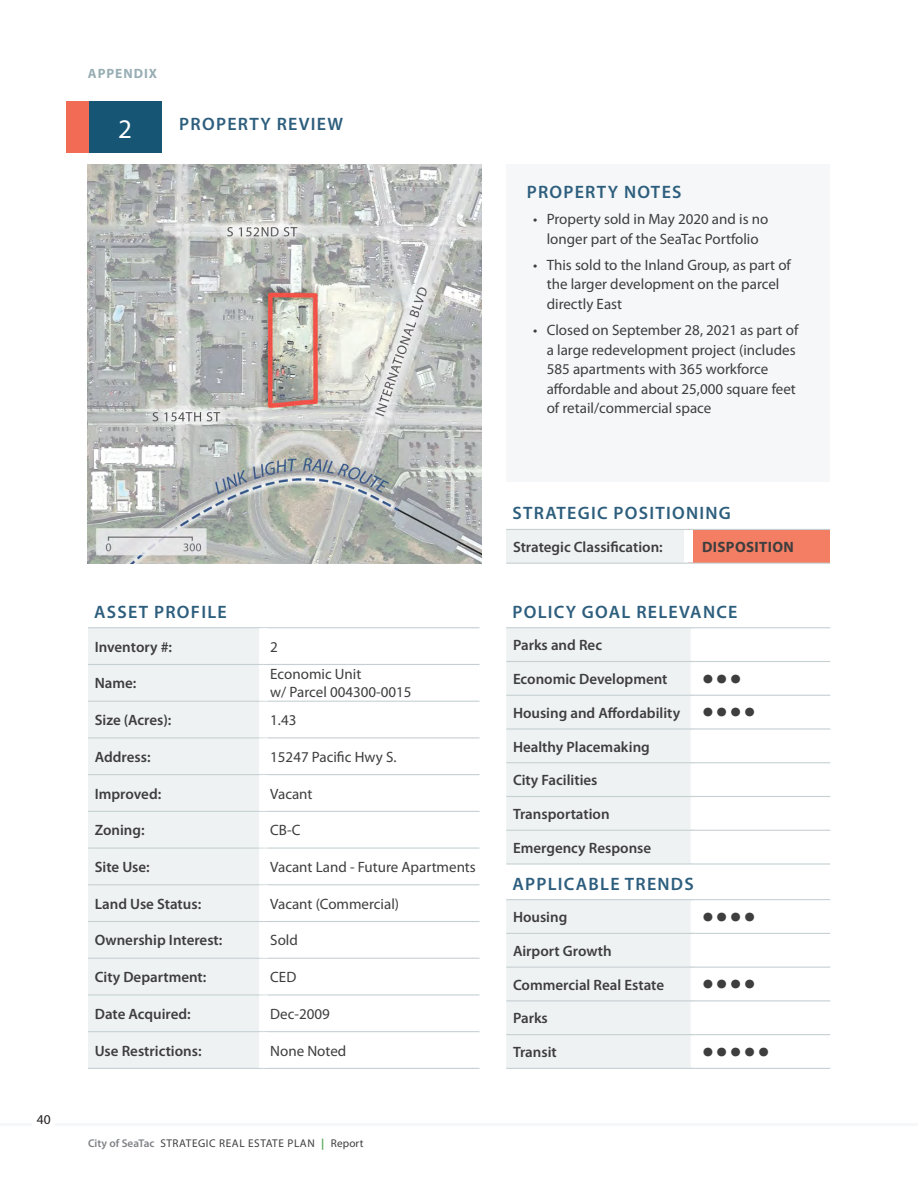
<style>
.page{position:relative;width:918px;height:1188px;background:#fff}
.page>*{position:absolute;margin:0;border:0;box-sizing:border-box;transform-origin:0 0}
.Body_Text{font:42px "Myriad Pro";color:#3e3e3f}
.Header_1{font:27px "Myriad Pro";color:#fff}
.Header_1-2{font:600 18px "Myriad Pro";letter-spacing:.07em;color:#2d5e7d}
.Body_Text-2{font:15px/19.5px "Myriad Pro";color:#3e3e3f}
.Body_Text-3{font:600 15px "Myriad Pro";color:#3e3e3f}
.Body_Text-4{font:700 15px "Myriad Pro";color:#3e3e3f}
.t1{font:700 13.5px "Myriad Pro";color:#98aeb4}
.t2{font:13.5px "Myriad Pro";color:#231f20}
.t3{font:11.25px "Myriad Pro";letter-spacing:.05em;color:#3e3e3f}
.s1{font-weight:600;color:#808285}
.s2{font-weight:700;color:#5aa75b}
</style>
<div class="page">
<img style="left:88px;top:164px;width:394px;height:400px">
<hr style="left:0;top:1123px;width:918px;height:3px;background:#f5f7f8">
<div style="left:33px;top:1111px;width:22px;height:19px;background:#fff"></div>
<div style="left:506px;top:164px;width:324px;height:318px;background:#f5f7f8"></div>
<div style="left:88px;top:102px;width:74px;height:51px;background:#165574"></div>
<div style="left:88px;top:628px;width:171px;height:440px;background:#eff2f3"></div>
<svg style="left:268px;top:628px;width:212px;height:440px"></svg>
<hr style="left:88px;top:627px;width:176px;height:1px;background:#c6d0d3">
<hr style="left:264px;top:627px;width:216px;height:1px;background:#c6d0d3">
<hr style="left:88px;top:664px;width:176px;height:1px;background:#c6d0d3">
<hr style="left:264px;top:664px;width:216px;height:1px;background:#c6d0d3">
<hr style="left:88px;top:701px;width:176px;height:1px;background:#c6d0d3">
<hr style="left:264px;top:701px;width:216px;height:1px;background:#c6d0d3">
<hr style="left:88px;top:737px;width:176px;height:1px;background:#c6d0d3">
<hr style="left:264px;top:737px;width:216px;height:1px;background:#c6d0d3">
<hr style="left:88px;top:774px;width:176px;height:1px;background:#c6d0d3">
<hr style="left:264px;top:774px;width:216px;height:1px;background:#c6d0d3">
<hr style="left:88px;top:811px;width:176px;height:1px;background:#c6d0d3">
<hr style="left:264px;top:811px;width:216px;height:1px;background:#c6d0d3">
<hr style="left:88px;top:848px;width:176px;height:1px;background:#c6d0d3">
<hr style="left:264px;top:848px;width:216px;height:1px;background:#c6d0d3">
<hr style="left:88px;top:884px;width:176px;height:1px;background:#c6d0d3">
<hr style="left:264px;top:884px;width:216px;height:1px;background:#c6d0d3">
<hr style="left:88px;top:921px;width:176px;height:1px;background:#c6d0d3">
<hr style="left:264px;top:921px;width:216px;height:1px;background:#c6d0d3">
<hr style="left:88px;top:958px;width:176px;height:1px;background:#c6d0d3">
<hr style="left:264px;top:958px;width:216px;height:1px;background:#c6d0d3">
<hr style="left:88px;top:994px;width:176px;height:2px;background:#c6d0d3">
<hr style="left:264px;top:994px;width:216px;height:2px;background:#c6d0d3">
<hr style="left:88px;top:1031px;width:176px;height:1px;background:#c6d0d3">
<hr style="left:264px;top:1031px;width:216px;height:1px;background:#c6d0d3">
<hr style="left:88px;top:1068px;width:176px;height:1px;background:#c6d0d3">
<hr style="left:264px;top:1068px;width:216px;height:1px;background:#c6d0d3">
<div style="left:506px;top:628px;width:185px;height:235px;background:#eff2f3"></div>
<svg style="left:700px;top:628px;width:130px;height:202px"></svg>
<hr style="left:506px;top:661px;width:189px;height:1px;background:#c6d0d3">
<hr style="left:695px;top:661px;width:135px;height:1px;background:#c6d0d3">
<hr style="left:506px;top:695px;width:189px;height:1px;background:#c6d0d3">
<hr style="left:695px;top:695px;width:135px;height:1px;background:#c6d0d3">
<hr style="left:506px;top:728px;width:189px;height:2px;background:#c6d0d3">
<hr style="left:695px;top:728px;width:135px;height:2px;background:#c6d0d3">
<hr style="left:506px;top:762px;width:189px;height:1px;background:#c6d0d3">
<hr style="left:695px;top:762px;width:135px;height:1px;background:#c6d0d3">
<hr style="left:506px;top:796px;width:189px;height:1px;background:#c6d0d3">
<hr style="left:695px;top:796px;width:135px;height:1px;background:#c6d0d3">
<hr style="left:506px;top:830px;width:189px;height:1px;background:#c6d0d3">
<hr style="left:695px;top:830px;width:135px;height:1px;background:#c6d0d3">
<hr style="left:506px;top:863px;width:189px;height:2px;background:#c6d0d3">
<hr style="left:695px;top:863px;width:135px;height:2px;background:#c6d0d3">
<hr style="left:506px;top:627px;width:189px;height:1px;background:#c6d0d3">
<hr style="left:695px;top:627px;width:135px;height:1px;background:#c6d0d3">
<svg style="left:506px;top:900px;width:324px;height:168px"></svg>
<div style="left:691px;top:900px;width:9px;height:33px;background:#fff"></div>
<div style="left:691px;top:934px;width:9px;height:33px;background:#fff"></div>
<div style="left:691px;top:968px;width:9px;height:32px;background:#fff"></div>
<div style="left:691px;top:1001px;width:9px;height:33px;background:#fff"></div>
<div style="left:691px;top:1035px;width:9px;height:33px;background:#fff"></div>
<hr style="left:506px;top:933px;width:189px;height:1px;background:#c6d0d3">
<hr style="left:695px;top:933px;width:135px;height:1px;background:#c6d0d3">
<hr style="left:506px;top:967px;width:189px;height:1px;background:#c6d0d3">
<hr style="left:695px;top:967px;width:135px;height:1px;background:#c6d0d3">
<hr style="left:506px;top:1000px;width:189px;height:1px;background:#c6d0d3">
<hr style="left:695px;top:1000px;width:135px;height:1px;background:#c6d0d3">
<hr style="left:506px;top:1034px;width:189px;height:1px;background:#c6d0d3">
<hr style="left:695px;top:1034px;width:135px;height:1px;background:#c6d0d3">
<hr style="left:506px;top:1068px;width:189px;height:1px;background:#c6d0d3">
<hr style="left:695px;top:1068px;width:135px;height:1px;background:#c6d0d3">
<hr style="left:506px;top:899px;width:189px;height:1px;background:#c6d0d3">
<hr style="left:695px;top:899px;width:135px;height:1px;background:#c6d0d3">
<div style="left:506px;top:529px;width:182px;height:34px;background:#eff2f3"></div>
<div style="left:688px;top:529px;width:142px;height:34px;background:#f37e63"></div>
<div style="left:684px;top:530px;width:9px;height:33px;background:#fff"></div>
<hr style="left:506px;top:563px;width:182px;height:1px;background:#c6d0d3">
<hr style="left:688px;top:563px;width:142px;height:1px;background:#c6d0d3">
<hr style="left:506px;top:529px;width:182px;height:1px;background:#c6d0d3">
<hr style="left:688px;top:529px;width:142px;height:1px;background:#c6d0d3">
<div style="left:66px;top:102px;width:22px;height:51px;background:#f26b54"></div>
<p class="t2" style="left:37px;top:1111px;width:15px">40</p>
<p class="t1" style="left:88px;top:64px;width:10px">APPE</p>
<p class="t1" style="left:123px;top:64px;width:35px">NDIX</p>
<p class="Header_1" style="left:118px;top:112px;width:15px">2</p>
<p class="Header_1-2" style="left:179px;top:112px;width:166px">PROPERTY REVIEW</p>
<p class="Header_1-2" style="left:94px;top:600px;width:134px">ASSET PROFILE</p>
<p class="Body_Text-3" style="left:95px;top:637px;width:79px">Inventory #:</p>
<p class="Body_Text-2" style="left:270px;top:637px;width:9px">2</p>
<p class="Body_Text-3" style="left:95px;top:674px;width:43px">Name:</p>
<p class="Body_Text-2" style="left:270px;top:665px;width:143px;line-height:18px">Economic Unit<br>w/ Parcel 004300-0015</p>
<p class="Body_Text-3" style="left:95px;top:711px;width:78px">Size (Acres):</p>
<p class="Body_Text-2" style="left:270px;top:710px;width:28px">1.43</p>
<p class="Body_Text-3" style="left:95px;top:747px;width:57px">Address:</p>
<p class="Body_Text-2" style="left:270px;top:747px;width:128px">15247 Pacific Hwy S.</p>
<p class="Body_Text-3" style="left:95px;top:784px;width:68px">Improved:</p>
<p class="Body_Text-2" style="left:270px;top:784px;width:44px">Vacant</p>
<p class="Body_Text-3" style="left:95px;top:821px;width:51px">Zoning:</p>
<p class="Body_Text-2" style="left:270px;top:820px;width:32px">CB-C</p>
<p class="Body_Text-3" style="left:95px;top:857px;width:57px">Site Use:</p>
<p class="Body_Text-2" style="left:270px;top:857px;width:207px">Vacant Land - Future Apartments</p>
<p class="Body_Text-3" style="left:95px;top:894px;width:108px">Land Use Status:</p>
<p class="Body_Text-2" style="left:270px;top:894px;width:130px">Vacant (Commercial)</p>
<p class="Body_Text-3" style="left:95px;top:931px;width:129px">Ownership Interest:</p>
<p class="Body_Text-2" style="left:270px;top:930px;width:29px">Sold</p>
<p class="Body_Text-3" style="left:95px;top:968px;width:113px">City Department:</p>
<p class="Body_Text-2" style="left:270px;top:967px;width:28px">CED</p>
<p class="Body_Text-3" style="left:95px;top:1004px;width:98px">Date Acquired:</p>
<p class="Body_Text-2" style="left:270px;top:1004px;width:61px">Dec-2009</p>
<p class="Body_Text-3" style="left:95px;top:1041px;width:108px">Use Restrictions:</p>
<p class="Body_Text-2" style="left:270px;top:1041px;width:78px">None Noted</p>
<p class="t3" style="left:88px;top:1136px;width:277px"><span class="s1">City of SeaTac</span> STRATEGIC REAL ESTATE PLAN <span class="s2">|</span> Report</p>
<p class="Header_1-2" style="left:527px;top:180px;width:156px">PROPERTY NOTES</p>
<p class="Body_Text-2" style="left:533px;top:209px;width:237px;text-align:center">• Property sold in May 2020 and is no longer part of the SeaTac Portfolio</p>
<p class="Body_Text-2" style="left:547px;top:255px;width:246px;text-indent:-14px">• This sold to the Inland Group, as part of the larger development on the parcel directly East</p>
<p class="Body_Text-2" style="left:547px;top:320px;width:253px;text-indent:-14px">• Closed on September 28, 2021 as part of a large redevelopment project (includes 585 apartments with 365 workforce affordable and about 25,000 square feet of retail/commercial space</p>
<p class="Header_1-2" style="left:512px;top:502px;width:220px">STRATEGIC POSITIONING</p>
<p class="Body_Text-3" style="left:513px;top:537px;width:151px">Strategic Classification:</p>
<p class="Body_Text-4" style="left:702px;top:537px;width:62px">DISPOSITION</p>
<p class="Header_1-2" style="left:512px;top:600px;width:227px">POLICY GOAL RELEVANCE</p>
<p class="Body_Text-3" style="left:513px;top:636px;width:91px">Parks and Rec</p>
<p class="Body_Text-3" style="left:513px;top:669px;width:156px">Economic Development</p>
<p class="Body_Text" style="left:702px;top:650px;width:41px">•••</p>
<p class="Body_Text-3" style="left:513px;top:703px;width:169px">Housing and Affordability</p>
<p class="Body_Text" style="left:702px;top:683px;width:55px">••••</p>
<p class="Body_Text-3" style="left:513px;top:737px;width:138px">Healthy Placemaking</p>
<p class="Body_Text-3" style="left:513px;top:771px;width:86px">City Facilities</p>
<p class="Body_Text-3" style="left:513px;top:804px;width:98px">Transportation</p>
<p class="Body_Text-3" style="left:513px;top:838px;width:140px">Emergency Response</p>
<p class="Header_1-2" style="left:512px;top:872px;width:183px">APPLICABLE TRENDS</p>
<p class="Body_Text-3" style="left:513px;top:908px;width:56px">Housing</p>
<p class="Body_Text" style="left:702px;top:888px;width:55px">••••</p>
<p class="Body_Text-3" style="left:513px;top:941px;width:100px">Airport Growth</p>
<p class="Body_Text-3" style="left:513px;top:975px;width:153px">Commercial Real Estate</p>
<p class="Body_Text" style="left:702px;top:955px;width:55px">••••</p>
<p class="Body_Text-3" style="left:513px;top:1009px;width:36px">Parks</p>
<p class="Body_Text-3" style="left:513px;top:1043px;width:45px">Transit</p>
<p class="Body_Text" style="left:702px;top:1023px;width:69px">•••••</p>
</div>
